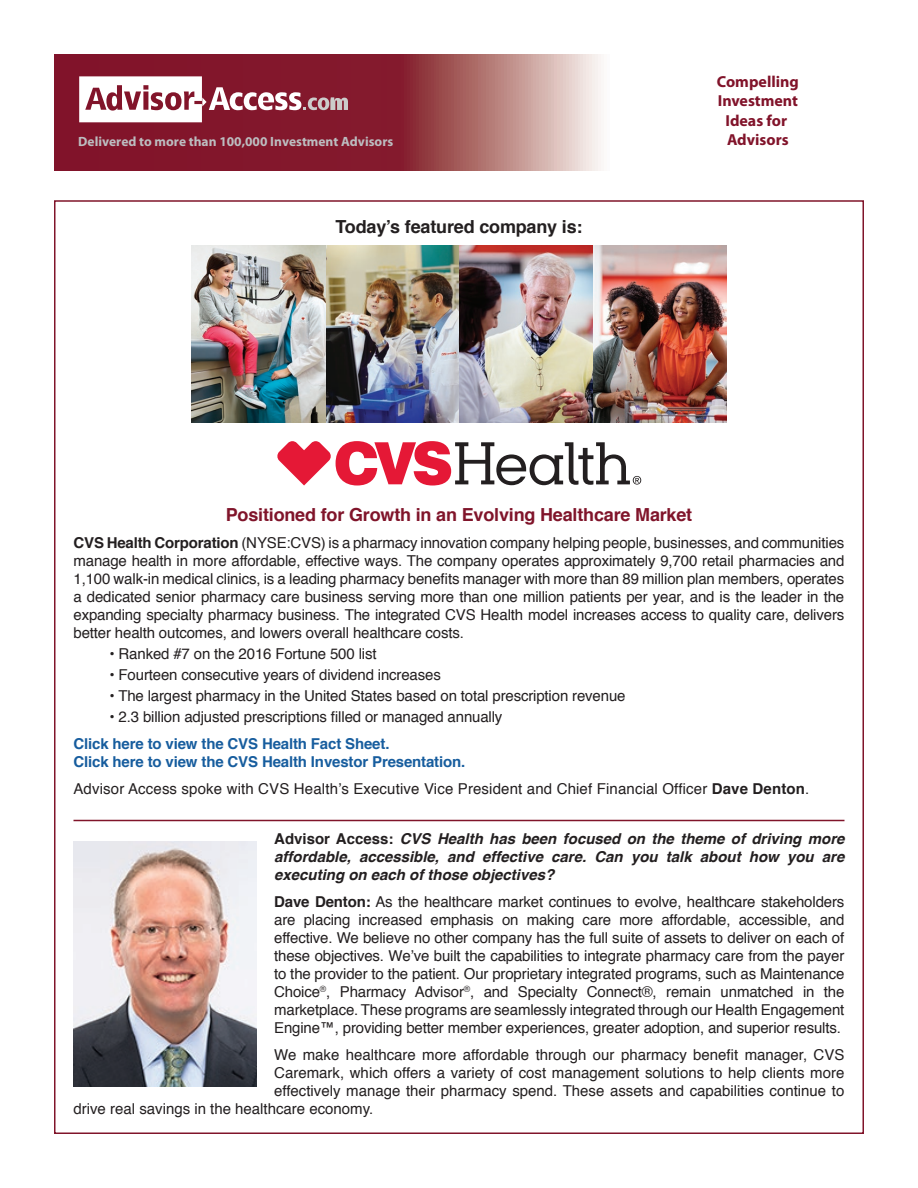
<style>
.page{position:relative;width:918px;height:1188px;background:#fff}
.page>*{position:absolute;margin:0;border:0;box-sizing:border-box;transform-origin:0 0}
.t1{font:700 18px "Helvetica";letter-spacing:-.01em;color:#80142a}
.t2{font:700 18px "Helvetica";letter-spacing:-.01em;color:#231f20}
.t3{font:700 15.9px/19.2px "Myriad Pro";color:#81132a;text-align:center}
.t4{font:15px/18px "Helvetica";color:#231f20;text-align:justify}
.t5{font:italic 700 15px/18px "Helvetica";color:#231f20;text-align:justify}
.t6{font:700 15px/18px "Helvetica";letter-spacing:-.01em;color:#175d9e}
.t7{font:700 13.5px "Myriad Pro";color:#bcbdc0}
.s1{font-weight:700}
.s2{font-style:normal}
</style>
<div class="page">
<hr style="left:74px;top:820px;width:770px;height:1px;background:#80142a">
<img style="left:192px;top:246px;width:534px;height:177px">
<img style="left:74px;top:842px;width:182px;height:245px">
<svg style="left:277px;top:441px;width:364px;height:45px"></svg>
<svg style="left:54px;top:54px;width:547px;height:117px;background:#9c4a54"></svg>
<svg style="left:79px;top:76px;width:269px;height:46px"></svg>
<p class="t7" style="left:78px;top:133px;width:317px">Delivered to more than 100,000 Investment Advisors</p>
<p class="t2" style="left:335px;top:212px;width:249px">Today’s featured company is:</p>
<p class="t3" style="left:717px;top:72px;width:83px">Compelling<br>Investment<br>Ideas for<br>Advisors</p>
<p class="t1" style="left:226px;top:500px;width:468px">Positioned for Growth in an Evolving Healthcare Market</p>
<p class="t4" style="left:74px;top:534px;width:772px"><span class="s1">CVS Health Corporation</span> (NYSE:CVS) is a pharmacy innovation company helping people, businesses, and communities manage health in more affordable, effective ways. The company operates approximately 9,700 retail pharmacies and 1,100 walk-in medical clinics, is a leading pharmacy benefits manager with more than 89 million plan members, operates a dedicated senior pharmacy care business serving more than one million patients per year, and is the leader in the expanding specialty pharmacy business. The integrated CVS Health model increases access to quality care, delivers better health outcomes, and lowers overall healthcare costs.</p>
<p class="t4" style="left:110px;top:645px;width:269px">• Ranked #7 on the 2016 Fortune 500 list</p>
<p class="t4" style="left:110px;top:666px;width:333px">• Fourteen consecutive years of dividend increases</p>
<p class="t4" style="left:110px;top:687px;width:518px">• The largest pharmacy in the United States based on total prescription revenue</p>
<p class="t4" style="left:110px;top:708px;width:394px">• 2.3 billion adjusted prescriptions filled or managed annually</p>
<p class="t6" style="left:74px;top:735px;width:393px">Click here to view the CVS Health Fact Sheet.<br>Click here to view the CVS Health Investor Presentation.</p>
<p class="t4" style="left:74px;top:780px;width:737px">Advisor Access spoke with CVS Health’s Executive Vice President and Chief Financial Officer <span class="s1">Dave Denton</span>.</p>
<p class="t5" style="left:274px;top:830px;width:572px"><span class="s2">Advisor Access:</span> CVS Health has been focused on the theme of driving more affordable, accessible, and effective care. Can you talk about how you are executing on each of those objectives?</p>
<p class="t4" style="left:274px;top:893px;width:572px"><span class="s1">Dave Denton:</span> As the healthcare market continues to evolve, healthcare stakeholders are placing increased emphasis on making care more affordable, accessible, and effective. We believe no other company has the full suite of assets to deliver on each of these objectives. We’ve built the capabilities to integrate pharmacy care from the payer to the provider to the patient. Our proprietary integrated programs, such as Maintenance Choice<sup>®</sup>, Pharmacy Advisor<sup>®</sup>, and Specialty Connect®, remain unmatched in the marketplace. These programs are seamlessly integrated through our Health Engagement Engine™, providing better member experiences, greater adoption, and superior results.</p>
<p class="t4" style="left:274px;top:1046px;width:572px">We make healthcare more affordable through our pharmacy benefit manager, CVS</p>
<p class="t4" style="left:274px;top:1064px;width:572px">Caremark, which offers a variety of cost management solutions to help clients more</p>
<p class="t4" style="left:274px;top:1082px;width:572px">effectively manage their pharmacy spend. These assets and capabilities continue to</p>
<p class="t4" style="left:73px;top:1100px;width:301px">drive real savings in the healthcare economy.</p>
</div>
